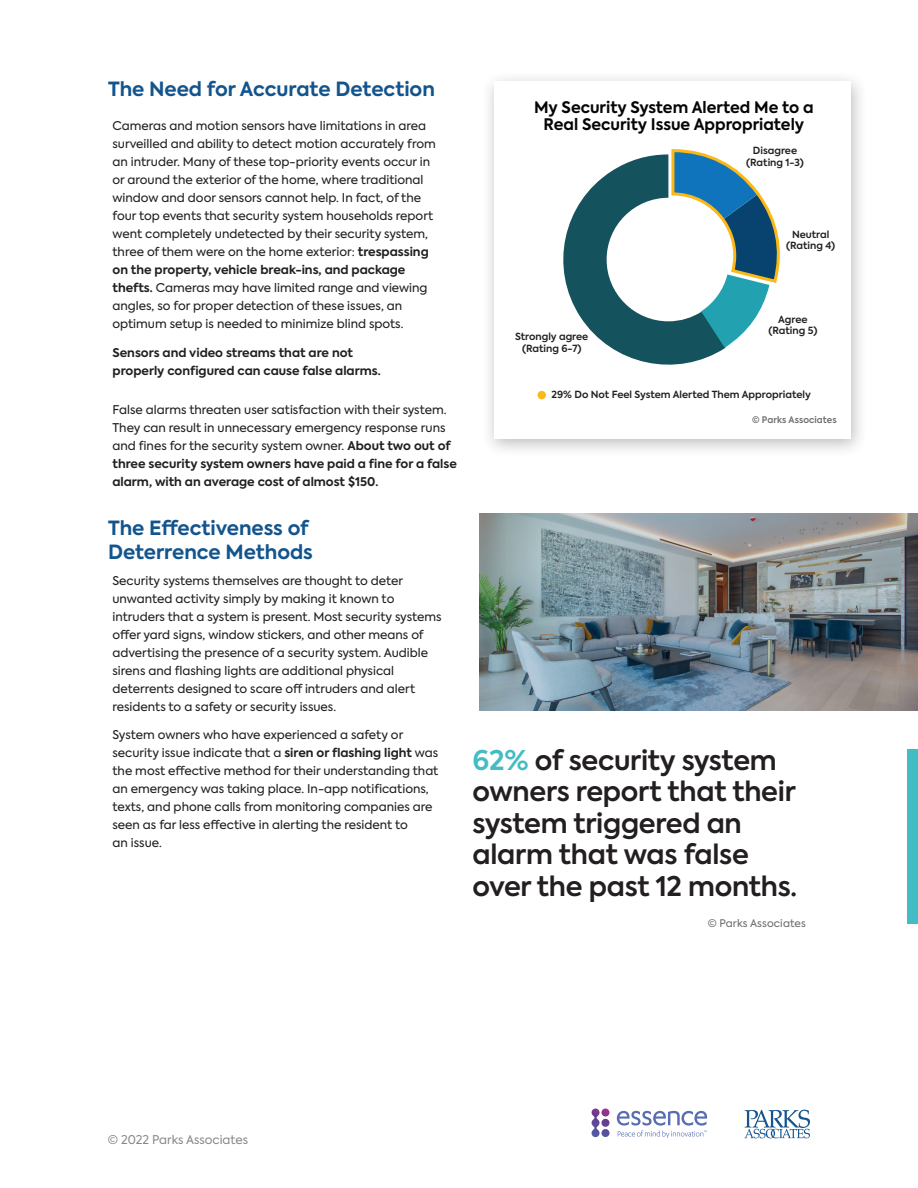
<style>
.page{position:relative;width:918px;height:1188px;background:#fff}
.page>*{position:absolute;margin:0;border:0;box-sizing:border-box;transform-origin:0 0}
.Call_Out{font:600 27px/31.5px "Axiforma";letter-spacing:-.01em;color:#231f20}
.Header_-_Main{font:700 19.5px/24px "Axiforma";color:#13548d}
.t1{font:700 15.9px "Axiforma";color:#050504}
.Body_Copy{font:12px/18px "Axiforma";color:#231f20}
.Body_Copy-2{font:700 12px/18px "Axiforma";color:#231f20}
.t2{font:12px "Axiforma";color:#85888b}
.Body_Copy-3{font:10.5px "Axiforma";letter-spacing:.01em;color:#6c6d70}
.t3{font:600 9.75px/11.2px "Axiforma";color:#231f20;text-align:center}
.t4{font:600 9px "Axiforma";letter-spacing:.01em;color:#6e6e71}
.s1{font-weight:700}
.s2{color:#43bcc4}
</style>
<div class="page">
<div style="left:481px;top:70px;width:387px;height:388px;background:#231f20;opacity:.3"></div>
<div style="left:495px;top:81px;width:356px;height:357px;background:#fff"></div>
<img style="left:480px;top:513px;width:438px;height:198px">
<svg style="left:744px;top:1110px;width:66px;height:28px"></svg>
<svg style="left:617px;top:1111px;width:90px;height:27px"></svg>
<svg style="left:591px;top:1108px;width:18px;height:30px"></svg>
<div style="left:538px;top:391px;width:8px;height:8px;background:#fcb814;border-radius:50%"></div>
<svg style="left:563px;top:149px;width:217px;height:216px"></svg>
<div style="left:908px;top:749px;width:10px;height:175px;background:#43bcc4"></div>
<p class="Header_-_Main" style="left:108px;top:77px;width:328px">The Need for Accurate Detection</p>
<p class="t1" style="left:534px;top:96px;width:281px">My Security System Alerted Me to a</p>
<p class="Body_Copy" style="left:112px;top:117px;width:315px">Cameras and motion sensors have limitations in area</p>
<p class="t1" style="left:544px;top:114px;width:262px">Real Security Issue Appropriately</p>
<p class="Body_Copy" style="left:112px;top:135px;width:325px">surveilled and ability to detect motion accurately from an intruder. Many of these top-priority events occur in or around the exterior of the home, where traditional window and door sensors cannot help. In fact, of the four top events that security system households report went completely undetected by their security system, three of them were on the home exterior: <span class="s1">trespassing on the property, vehicle break-ins, and package thefts.</span> Cameras may have limited range and viewing angles, so for proper detection of these issues, an optimum setup is needed to minimize blind spots.</p>
<p class="Body_Copy-2" style="left:112px;top:344px;width:270px">Sensors and video streams that are not properly configured can cause false alarms.</p>
<p class="t3" style="left:746px;top:145px;width:59px">Disagree (Rating 1-3)</p>
<p class="t3" style="left:786px;top:229px;width:51px">Neutral (Rating 4)</p>
<p class="t3" style="left:768px;top:314px;width:51px">Agree (Rating 5)</p>
<p class="t3" style="left:515px;top:331px;width:75px">Strongly agree (Rating 6-7)</p>
<p class="t3" style="left:552px;top:389px;width:261px">29% Do Not Feel System Alerted Them Appropriately</p>
<p class="Body_Copy" style="left:112px;top:401px;width:346px">False alarms threaten user satisfaction with their system.<br>They can result in unnecessary emergency response runs and fines for the security system owner. <span class="s1">About two out of three security system owners have paid a fine for a false alarm, with an average cost of almost $150.</span></p>
<p class="Header_-_Main" style="left:108px;top:516px;width:206px">The Effectiveness of<br>Deterrence Methods</p>
<p class="Body_Copy" style="left:112px;top:572px;width:331px">Security systems themselves are thought to deter unwanted activity simply by making it known to intruders that a system is present. Most security systems offer yard signs, window stickers, and other means of advertising the presence of a security system. Audible sirens and flashing lights are additional physical deterrents designed to scare off intruders and alert residents to a safety or security issues.</p>
<p class="Body_Copy" style="left:112px;top:726px;width:327px">System owners who have experienced a safety or security issue indicate that a <span class="s1">siren or flashing light</span> was the most effective method for their understanding that an emergency was taking place. In-app notifications, texts, and phone calls from monitoring companies are seen as far less effective in alerting the resident to<br>an issue.</p>
<p class="t4" style="left:752px;top:413px;width:86px">© Parks Associates</p>
<p class="Call_Out" style="left:473px;top:745px;width:326px"><span class="s2">62%</span> of security system owners report that their system triggered an alarm that was false over the past 12 months.</p>
<p class="Body_Copy-3" style="left:708px;top:916px;width:100px">© Parks Associates</p>
<p class="t2" style="left:108px;top:1132px;width:142px">© 2022 Parks Associates</p>
</div>
